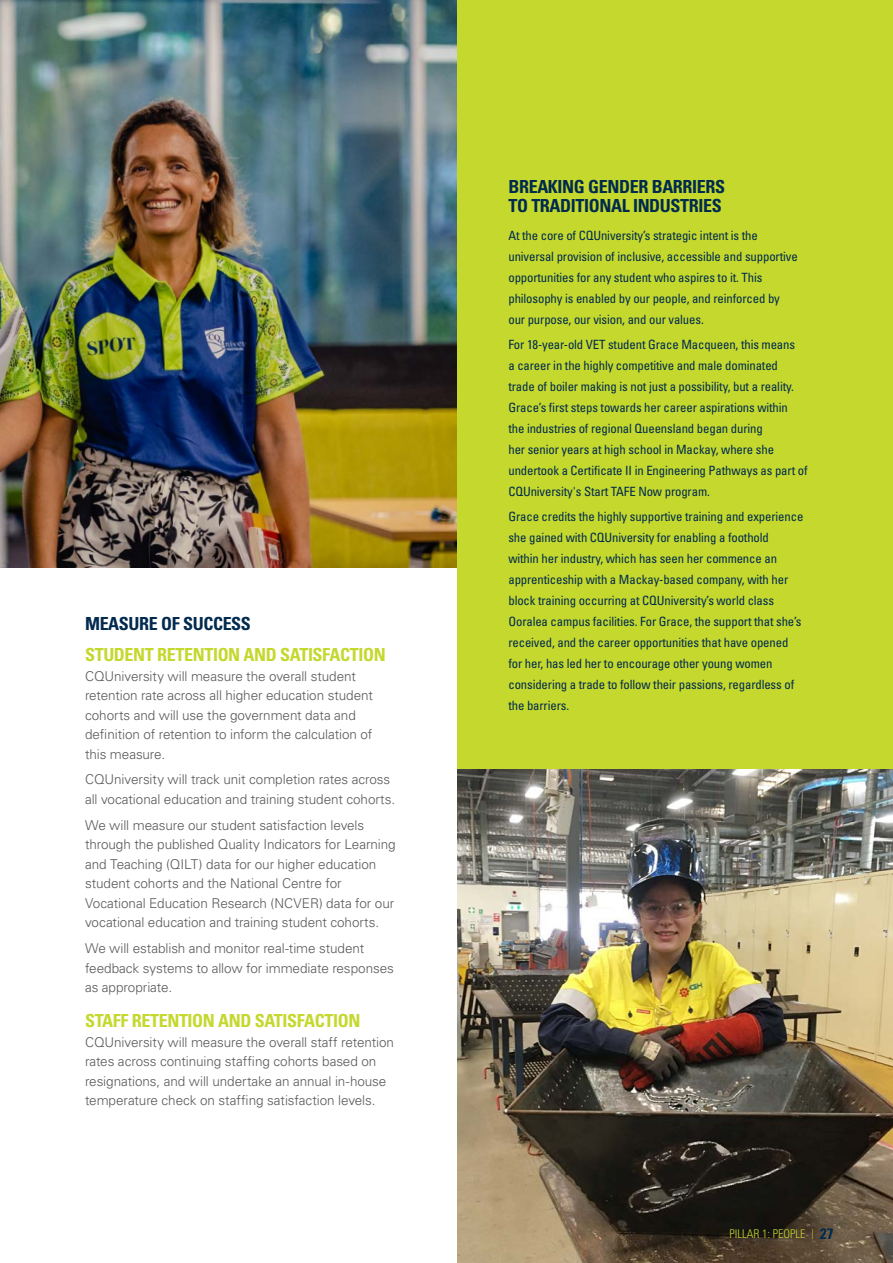
<style>
.page{position:relative;width:893px;height:1263px;background:#fff}
.page>*{position:absolute;margin:0;border:0;box-sizing:border-box;transform-origin:0 0}
.t1{font:700 condensed 18px/19.5px "Univers LT Std";letter-spacing:-.02em;color:#002a4e}
.t2{font:700 condensed 18px "Univers LT Std";letter-spacing:-.02em;color:#c4d82e}
.t3{font:300 13.5px/19.5px "Univers LT Std";letter-spacing:-.005em;color:#58595b}
.t4{font:condensed 12.75px/21px "Univers LT Std";letter-spacing:-.01em;color:#002a4e}
.t5{font:300 condensed 12px "Univers LT Std";color:#c4d82e}
.s1{font-weight:100;font-stretch:ultra-condensed;font-size:13.5px}
.s2{font-weight:700;font-size:15px;color:#002a4e}
</style>
<div class="page">
<img style="left:0;top:0;width:457px;height:567px">
<div style="left:457px;top:0;width:436px;height:769px;background:#c4d82e"></div>
<img style="left:457px;top:769px;width:436px;height:494px">
<h1 class="t1" style="left:85px;top:614px;width:167px">MEASURE OF SUCCESS</h1>
<h1 class="t2" style="left:85px;top:644px;width:302px">STUDENT RETENTION AND SATISFACTION</h1>
<p class="t3" style="left:85px;top:666px;width:289px">CQUniversity will measure the overall student retention rate across all higher education student cohorts and will use the government data and definition of retention to inform the calculation of this measure.</p>
<p class="t3" style="left:85px;top:770px;width:312px">CQUniversity will track unit completion rates across all vocational education and training student cohorts.</p>
<p class="t3" style="left:85px;top:815px;width:312px">We will measure our student satisfaction levels through the published Quality Indicators for Learning and Teaching (QILT) data for our higher education student cohorts and the National Centre for Vocational Education Research (NCVER) data for our vocational education and training student cohorts.</p>
<p class="t3" style="left:85px;top:939px;width:310px">We will establish and monitor real-time student feedback systems to allow for immediate responses as appropriate.</p>
<h1 class="t2" style="left:85px;top:1010px;width:277px">STAFF RETENTION AND SATISFACTION</h1>
<p class="t3" style="left:85px;top:1032px;width:310px">CQUniversity will measure the overall staff retention rates across continuing staffing cohorts based on resignations, and will undertake an annual in-house temperature check on staffing satisfaction levels.</p>
<h1 class="t1" style="left:508px;top:176px;width:218px">BREAKING GENDER BARRIERS<br>TO TRADITIONAL INDUSTRIES</h1>
<p class="t4" style="left:508px;top:224px;width:291px">At the core of CQUniversity’s strategic intent is the universal provision of inclusive, accessible and supportive opportunities for any student who aspires to it. This philosophy is enabled by our people, and reinforced by our purpose, our vision, and our values.</p>
<p class="t4" style="left:508px;top:334px;width:301px">For 18-year-old VET student Grace Macqueen, this means<br>a career in the highly competitive and male dominated trade of boiler making is not just a possibility, but a reality.<br>Grace’s first steps towards her career aspirations within<br>the industries of regional Queensland began during<br>her senior years at high school in Mackay, where she undertook a Certificate II in Engineering Pathways as part of CQUniversity's Start TAFE Now program.</p>
<p class="t4" style="left:508px;top:506px;width:296px">Grace credits the highly supportive training and experience she gained with CQUniversity for enabling a foothold<br>within her industry, which has seen her commence an apprenticeship with a Mackay-based company, with her block training occurring at CQUniversity’s world class Ooralea campus facilities. For Grace, the support that she’s received, and the career opportunities that have opened for her, has led her to encourage other young women considering a trade to follow their passions, regardless of the barriers.</p>
<p class="t5" style="left:729px;top:1227px;width:105px">PILLAR 1: PEOPLE <span class="s1">|</span> <span class="s2">27</span></p>
</div>
